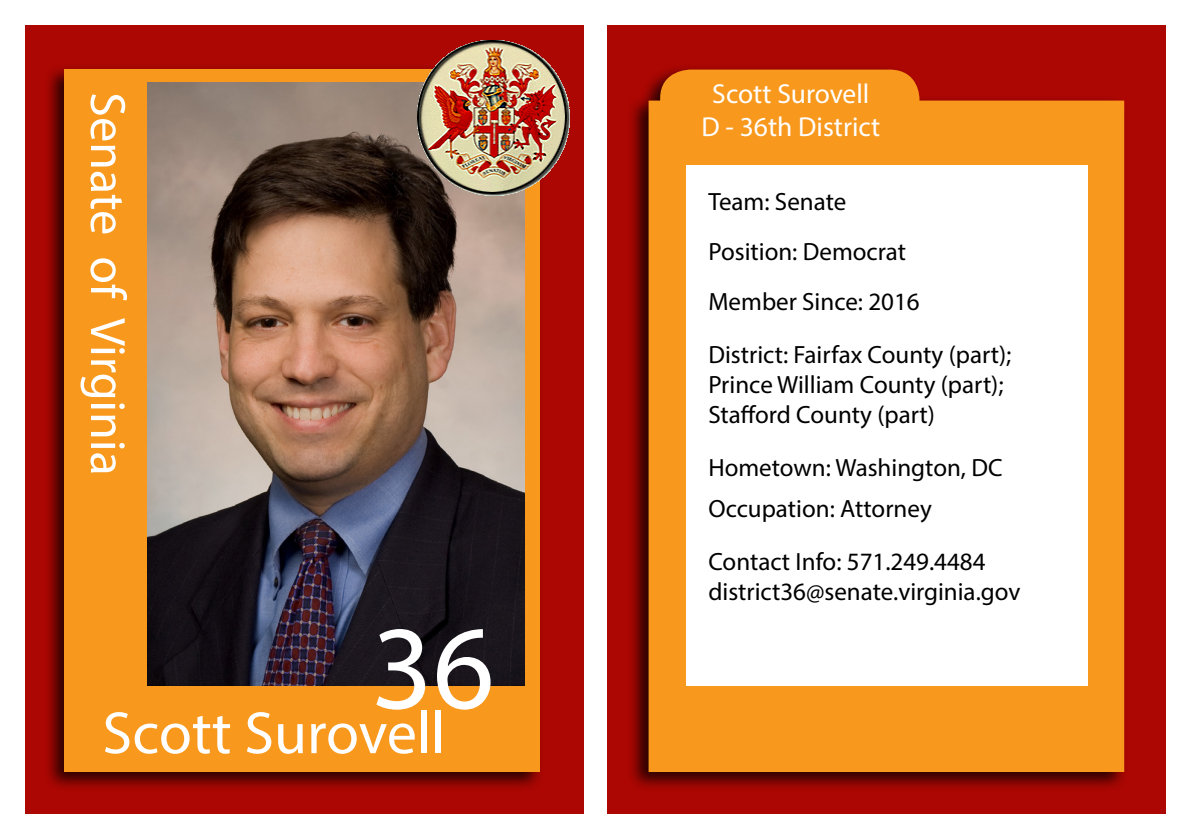
<style>
.page{position:relative;width:1188px;height:838px;background:#fff}
.page>*{position:absolute;margin:0;border:0;box-sizing:border-box;transform-origin:0 0}
.t1{font:120px "Myriad Pro";color:#fff}
.t2{font:60px "Myriad Pro";color:#fff}
.t3{font:50px "Myriad Pro";color:#fff}
.t4{font:27.5px "Myriad Pro";color:#fff}
.t5{font:25px/30px "Myriad Pro";color:#000}
</style>
<div class="page">
<div style="left:25px;top:25px;width:558px;height:788px;background:#ac0703"></div>
<div style="left:608px;top:25px;width:558px;height:788px;background:#ac0703"></div>
<div style="left:43px;top:64px;width:501px;height:728px;background:#000;opacity:.75"></div>
<div style="left:65px;top:70px;width:475px;height:702px;background:#f8981d"></div>
<img style="left:147px;top:82px;width:377px;height:603px">
<div style="left:627px;top:63px;width:500px;height:729px;background:#000;opacity:.75"></div>
<svg style="left:648px;top:70px;width:476px;height:702px;background:#f3901d"></svg>
<div style="left:686px;top:166px;width:401px;height:519px;background:#fff"></div>
<img style="left:417px;top:40px;width:152px;height:156px">
<p class="t3" style="left:139px;top:92px;width:385px;rotate:90deg">Senate of Virginia</p>
<p class="t1" style="left:371px;top:594px;width:125px">36</p>
<p class="t2" style="left:102px;top:696px;width:344px">Scott Surovell</p>
<p class="t4" style="left:712px;top:77px;width:159px">Scott Surovell</p>
<p class="t4" style="left:701px;top:110px;width:180px">D - 36th District</p>
<p class="t5" style="left:708px;top:186px;width:140px">Team: Senate</p>
<p class="t5" style="left:708px;top:236px;width:199px">Position: Democrat</p>
<p class="t5" style="left:708px;top:286px;width:213px">Member Since: 2016</p>
<p class="t5" style="left:708px;top:339px;width:304px">District: Fairfax County (part);<br>Prince William County (part);<br>Stafford County (part)</p>
<p class="t5" style="left:708px;top:452px;width:296px">Hometown: Washington, DC</p>
<p class="t5" style="left:708px;top:493px;width:225px">Occupation: Attorney</p>
<p class="t5" style="left:708px;top:546px;width:313px">Contact Info: 571.249.4484 district36@senate.virginia.gov</p>
</div>
